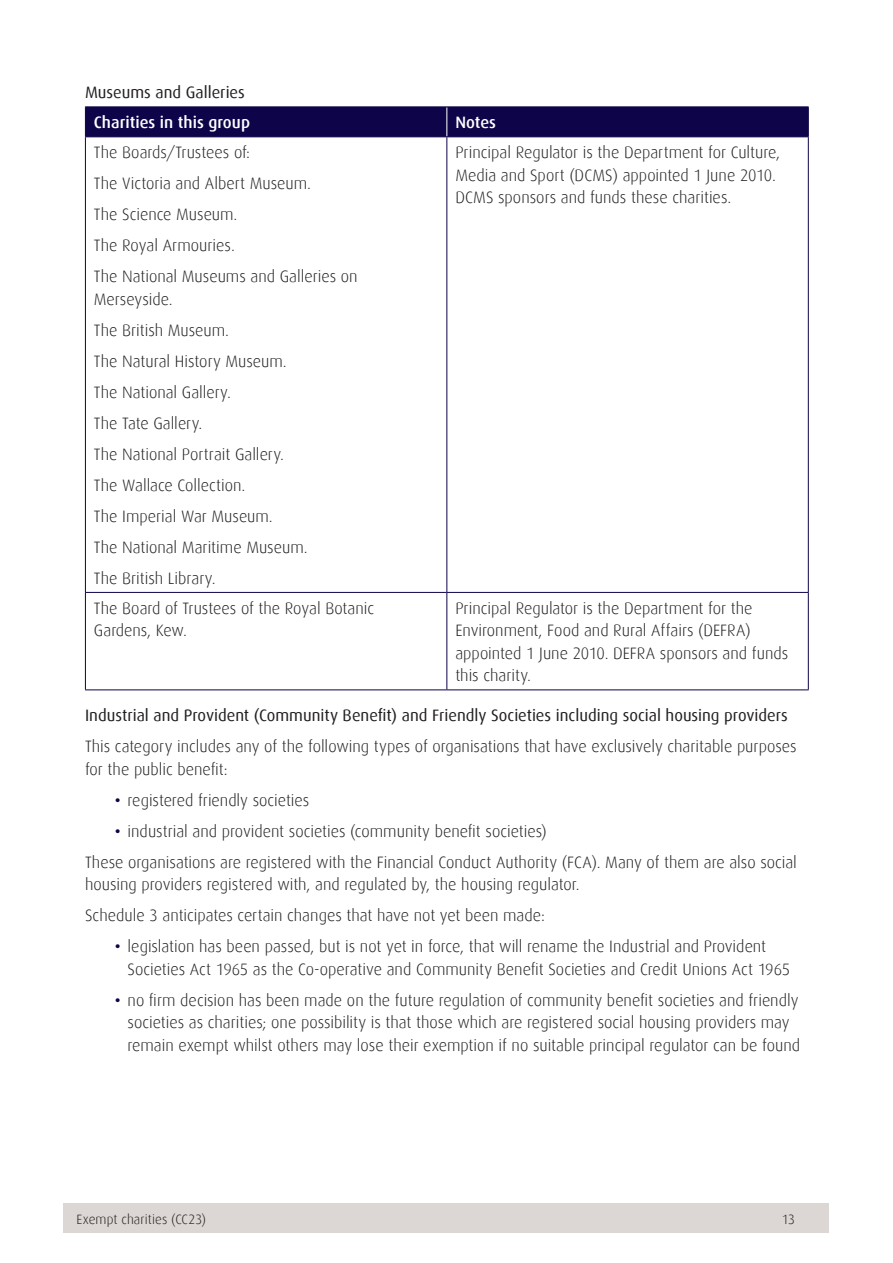
<style>
.page{position:relative;width:893px;height:1263px;background:#fff}
.page>*{position:absolute;margin:0;border:0;box-sizing:border-box;transform-origin:0 0}
.Body_Text{font:300 16.5px/22.5px "Dax";color:#231f20}
.Heading_1{font:16.5px "Dax";color:#231f20}
.Table_Header{font:500 16.5px "Dax";color:#fff}
.t1{font:300 13.5px "Dax";letter-spacing:.01em;color:#231f20}
.s1{font-weight:500;color:#0d0449}
</style>
<div class="page">
<div style="left:64px;top:1203px;width:765px;height:30px;background:#dcd7d4"></div>
<hr style="left:85px;top:106px;width:362px;height:1px;background:#0d0449">
<hr style="left:447px;top:106px;width:362px;height:1px;background:#0d0449">
<div style="left:85px;top:107px;width:724px;height:29px;background:#0d0449"></div>
<hr style="left:85px;top:137px;width:1px;height:455px;background:#0d0449">
<hr style="left:85px;top:136px;width:362px;height:1px;background:#0d0449">
<hr style="left:447px;top:136px;width:362px;height:1px;background:#0d0449">
<hr style="left:446px;top:137px;width:1px;height:455px;background:#0d0449">
<hr style="left:808px;top:137px;width:1px;height:455px;background:#0d0449">
<hr style="left:85px;top:593px;width:1px;height:96px;background:#0d0449">
<hr style="left:85px;top:592px;width:362px;height:1px;background:#0d0449">
<hr style="left:447px;top:592px;width:362px;height:1px;background:#0d0449">
<hr style="left:446px;top:593px;width:1px;height:96px;background:#0d0449">
<hr style="left:808px;top:593px;width:1px;height:96px;background:#0d0449">
<hr style="left:85px;top:689px;width:362px;height:1px;background:#0d0449">
<hr style="left:447px;top:689px;width:362px;height:1px;background:#0d0449">
<p class="Heading_1" style="left:85px;top:83px;width:161px">Museums and Galleries</p>
<p class="Table_Header" style="left:94px;top:113px;width:158px">Charities in this group</p>
<p class="Table_Header" style="left:455px;top:113px;width:42px">Notes</p>
<p class="Body_Text" style="left:94px;top:142px;width:158px">The Boards/Trustees of:</p>
<p class="Body_Text" style="left:94px;top:173px;width:219px">The Victoria and Albert Museum.</p>
<p class="Body_Text" style="left:94px;top:204px;width:145px">The Science Museum.</p>
<p class="Body_Text" style="left:94px;top:235px;width:142px">The Royal Armouries.</p>
<p class="Body_Text" style="left:94px;top:266px;width:265px">The National Museums and Galleries on<br>Merseyside.</p>
<p class="Body_Text" style="left:94px;top:319px;width:137px">The British Museum.</p>
<p class="Body_Text" style="left:94px;top:350px;width:194px">The Natural History Museum.</p>
<p class="Body_Text" style="left:94px;top:381px;width:139px">The National Gallery.</p>
<p class="Body_Text" style="left:94px;top:412px;width:110px">The Tate Gallery.</p>
<p class="Body_Text" style="left:94px;top:443px;width:192px">The National Portrait Gallery.</p>
<p class="Body_Text" style="left:94px;top:474px;width:153px">The Wallace Collection.</p>
<p class="Body_Text" style="left:94px;top:505px;width:180px">The Imperial War Museum.</p>
<p class="Body_Text" style="left:94px;top:536px;width:215px">The National Maritime Museum.</p>
<p class="Body_Text" style="left:94px;top:567px;width:123px">The British Library.</p>
<p class="Body_Text" style="left:455px;top:142px;width:326px">Principal Regulator is the Department for Culture,<br>Media and Sport (DCMS) appointed 1 June 2010.<br>DCMS sponsors and funds these charities.</p>
<p class="Body_Text" style="left:94px;top:597px;width:282px">The Board of Trustees of the Royal Botanic<br>Gardens, Kew.</p>
<p class="Body_Text" style="left:455px;top:597px;width:334px">Principal Regulator is the Department for the Environment, Food and Rural Affairs (DEFRA) appointed 1 June 2010. DEFRA sponsors and funds this charity.</p>
<p class="Heading_1" style="left:85px;top:706px;width:704px">Industrial and Provident (Community Benefit) and Friendly Societies including social housing providers</p>
<p class="Body_Text" style="left:85px;top:735px;width:713px">This category includes any of the following types of organisations that have exclusively charitable purposes for the public benefit:</p>
<p class="Body_Text" style="left:115px;top:789px;width:196px"><span class="s1">•</span> registered friendly societies</p>
<p class="Body_Text" style="left:115px;top:820px;width:434px"><span class="s1">•</span> industrial and provident societies (community benefit societies)</p>
<p class="Body_Text" style="left:85px;top:851px;width:713px">These organisations are registered with the Financial Conduct Authority (FCA). Many of them are also social housing providers registered with, and regulated by, the housing regulator.</p>
<p class="Body_Text" style="left:85px;top:904px;width:462px">Schedule 3 anticipates certain changes that have not yet been made:</p>
<p class="Body_Text" style="left:128px;top:935px;width:664px;text-indent:-13px"><span class="s1">•</span> legislation has been passed, but is not yet in force, that will rename the Industrial and Provident<br>Societies Act 1965 as the Co-operative and Community Benefit Societies and Credit Unions Act 1965</p>
<p class="Body_Text" style="left:128px;top:989px;width:674px;text-indent:-13px"><span class="s1">•</span> no firm decision has been made on the future regulation of community benefit societies and friendly societies as charities; one possibility is that those which are registered social housing providers may remain exempt whilst others may lose their exemption if no suitable principal regulator can be found</p>
<p class="t1" style="left:77px;top:1211px;width:131px">Exempt charities (CC23)</p>
<p class="t1" style="left:782px;top:1211px;width:15px">13</p>
</div>
